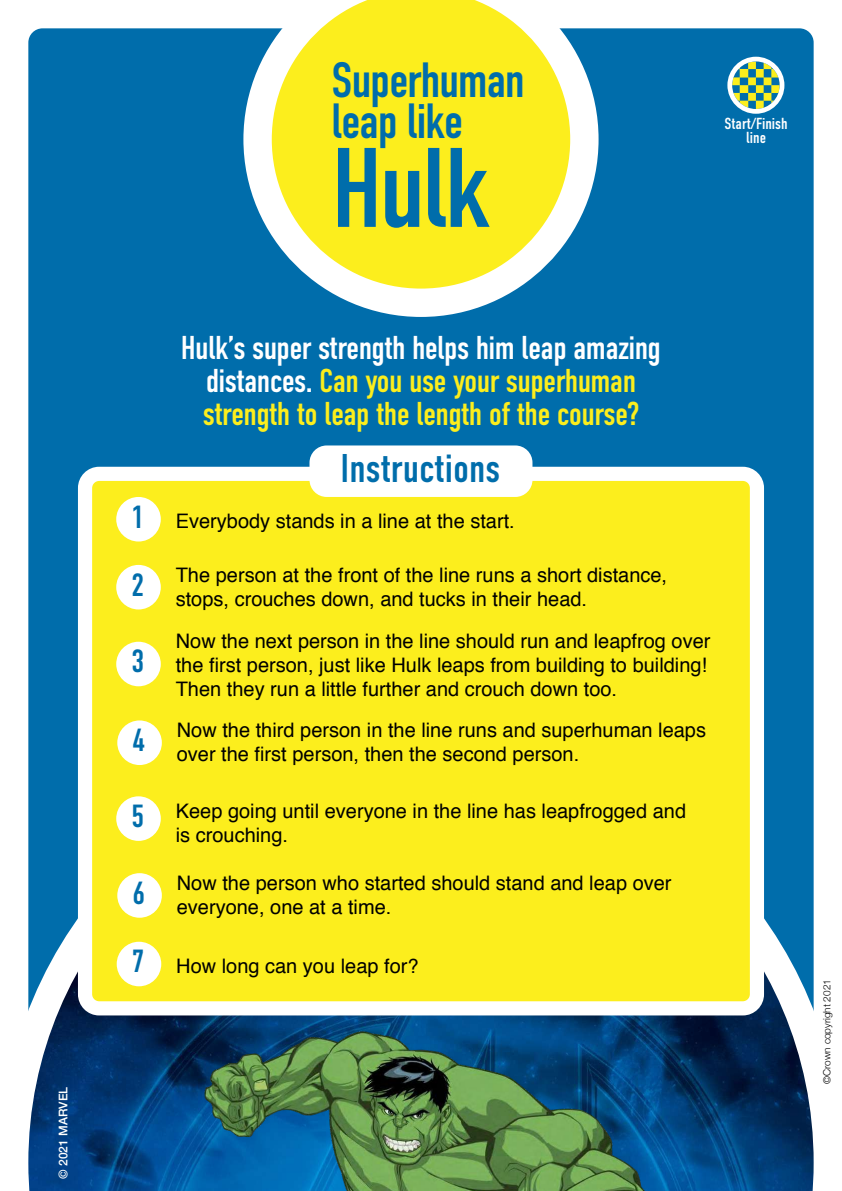
<style>
.page{position:relative;width:842px;height:1191px;background:#fff}
.page>*{position:absolute;margin:0;border:0;box-sizing:border-box;transform-origin:0 0}
.t1{font:112.8px "DIN Condensed";color:#006dab}
.t2{font:49.4px/40.7px "DIN Condensed";letter-spacing:-.03em;color:#006dab}
.t3{font:40px "DIN Condensed";color:#006dab}
.t4{font:33px/33px "DIN Condensed";letter-spacing:-.02em;color:#fcee1d;text-align:center}
.t5{font:32px "DIN Condensed";color:#006dab}
.t6{font:20px/24px "Helvetica";color:#000}
.t7{font:16px/14px "DIN Condensed";color:#fff;text-align:center}
.t8{font:500 12px "Helvetica Neue";letter-spacing:.005em;color:#fff}
.t9{font:300 10px "Helvetica Neue";color:#000}
.s1{color:#fff}
.s2{font-family:"DIN Condensed";font-size:32px;color:#006dab}
</style>
<div class="page">
<div style="left:28px;top:28px;width:786px;height:1134px;background:#006dab;border-radius:14px"></div>
<svg style="left:28px;top:741px;width:786px;height:450px"></svg>
<img style="left:133px;top:1027px;width:536px;height:164px">
<svg style="left:243px;top:0;width:355px;height:317px"></svg>
<div style="left:85px;top:474px;width:672px;height:534px;background:#fcee1d;border-radius:14px"></div>
<div style="left:78px;top:467px;width:686px;height:548px;border:14px solid #fff;border-radius:14px"></div>
<div style="left:309px;top:445px;width:223px;height:52px;background:#fff;border-radius:17px"></div>
<div style="left:116px;top:796px;width:45px;height:45px;background:#fff;border-radius:50%"></div>
<div style="left:116px;top:497px;width:45px;height:44px;background:#fff;border-radius:50%"></div>
<div style="left:116px;top:565px;width:45px;height:44px;background:#fff;border-radius:50%"></div>
<div style="left:116px;top:641px;width:45px;height:45px;background:#fff;border-radius:50%"></div>
<div style="left:117px;top:941px;width:44px;height:45px;background:#fff;border-radius:50%"></div>
<div style="left:117px;top:720px;width:45px;height:45px;background:#fff;border-radius:50%"></div>
<div style="left:117px;top:873px;width:45px;height:44px;background:#fff;border-radius:50%"></div>
<svg style="left:727px;top:57px;width:57px;height:57px"></svg>
<p class="t8" style="left:54px;top:1179px;width:94px;rotate:-90deg">© 2021 MARVEL</p>
<h2 class="t2" style="left:331px;top:61px;width:196px">Superhuman leap like</h2>
<h1 class="t1" style="left:331px;top:125px;width:161px">Hulk</h1>
<p class="t7" style="left:724px;top:116px;width:65px">Start/Finish line</p>
<h3 class="t4" style="left:181px;top:332px;width:482px"><span class="s1">Hulk’s super strength helps him leap amazing distances.</span> Can you use your superhuman strength to leap the length of the course?</h3>
<h3 class="t3" style="left:341px;top:446px;width:161px">Instructions</h3>
<p class="t6" style="left:131px;top:510px;width:385px"><span class="s2">1</span> Everybody stands in a line at the start.</p>
<p class="t6" style="left:176px;top:563px;width:493px;text-indent:-45px"><span class="s2">2</span> The person at the front of the line runs a short distance, stops, crouches down, and tucks in their head.</p>
<h3 class="t5" style="left:131px;top:643px;width:15px">3</h3>
<p class="t6" style="left:176px;top:629px;width:536px">Now the next person in the line should run and leapfrog over the first person, just like Hulk leaps from building to building!<br>Then they run a little further and crouch down too.</p>
<p class="t6" style="left:177px;top:719px;width:531px;text-indent:-45px"><span class="s2">4</span> Now the third person in the line runs and superhuman leaps over the first person, then the second person.</p>
<h3 class="t5" style="left:131px;top:798px;width:15px">5</h3>
<p class="t6" style="left:176px;top:799px;width:512px">Keep going until everyone in the line has leapfrogged and is crouching.</p>
<p class="t6" style="left:177px;top:871px;width:496px;text-indent:-45px"><span class="s2">6</span> Now the person who started should stand and leap over everyone, one at a time.</p>
<p class="t6" style="left:132px;top:954px;width:289px"><span class="s2">7</span> How long can you leap for?</p>
<p class="t9" style="left:819px;top:1083px;width:106px;rotate:-90deg">©Crown copyright 2021</p>
</div>
